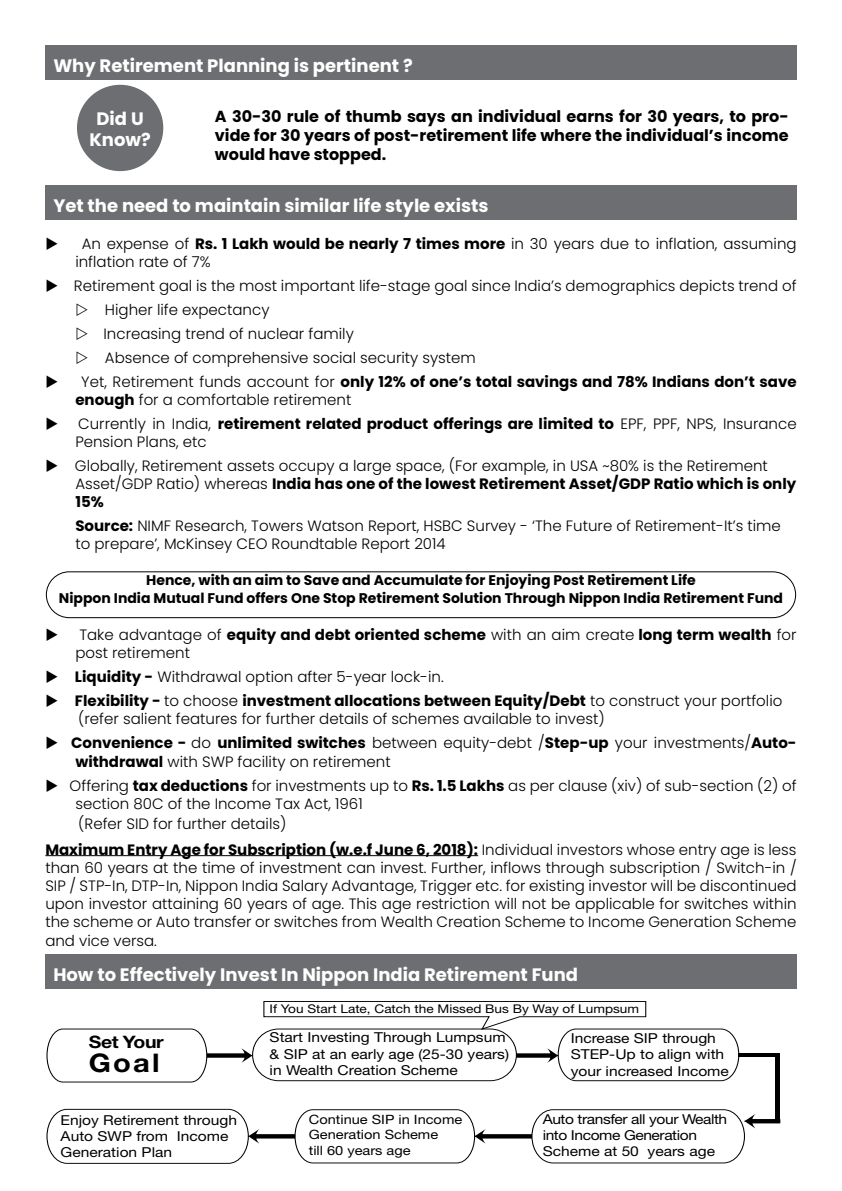
<style>
.page{position:relative;width:842px;height:1191px;background:#fff}
.page>*{position:absolute;margin:0;border:0;box-sizing:border-box;transform-origin:0 0}
.t1{font:700 25.6px "Helvetica Neue";color:#000;scale:1.14 1}
.t2{font:700 18px/21.6px "Poppins";color:#fff;text-align:center}
.t3{font:700 17.2px "Helvetica Neue";letter-spacing:-.025em;color:#000;scale:1.14 1}
.t4{font:700 16px/19.2px "Poppins";color:#000;text-align:justify}
.t5{font:300 15px/18px "Poppins";color:#000}
.t6{font:700 14px/18px "Poppins";color:#000;text-align:center}
.t7{font:13.6px/16.4px "Helvetica Neue";color:#000;scale:1.14 1}
.t8{font:13.6px/15.4px "Helvetica Neue";letter-spacing:-.025em;color:#000;scale:1.14 1}
.t9{font:12.8px/15.4px "Helvetica Neue";color:#000;scale:1.14 1}
.t10{font:12px "Helvetica Neue";color:#000;scale:1.14 1}
.s1{font-weight:700}
</style>
<div class="page">
<hr style="left:45px;top:855px;width:433px;height:1px;background:#000">
<div style="left:45px;top:45px;width:752px;height:35px;background:#6d6e71"></div>
<div style="left:45px;top:185px;width:752px;height:35px;background:#6d6e71"></div>
<div style="left:45px;top:953px;width:752px;height:35px;background:#6d6e71"></div>
<div style="left:46px;top:571px;width:750px;height:47px;border:1px solid #000;border-radius:23px"></div>
<div style="left:77px;top:85px;width:86px;height:86px;background:#6d6e71;border-radius:50%"></div>
<svg style="left:47px;top:1028px;width:205px;height:54px"></svg>
<svg style="left:47px;top:1109px;width:733px;height:54px"></svg>
<div style="left:775px;top:1053px;width:5px;height:67px;background:#000"></div>
<hr style="left:738px;top:1053px;width:42px;height:3px;background:#000">
<svg style="left:263px;top:1001px;width:476px;height:80px"></svg>
<p class="t2" style="left:53px;top:55px;width:361px">Why Retirement Planning is pertinent ?</p>
<p class="t4" style="left:215px;top:107px;width:575px">A 30-30 rule of thumb says an individual earns for 30 years, to pro&shy;vide for 30 years of post-retirement life where the individual’s income would have stopped.</p>
<p class="t2" style="left:53px;top:195px;width:437px">Yet the need to maintain similar life style exists</p>
<p class="t5" style="left:75px;top:235px;width:723px;text-indent:-30px">◆ An expense of <span class="s1">Rs. 1 Lakh would be nearly 7 times more</span> in 30 years due to inflation, assuming inflation rate of 7%</p>
<p class="t5" style="left:104px;top:274px;width:694px;line-height:24px;text-indent:-58px">◆ Retirement goal is the most important life-stage goal since India’s demographics depicts trend of Higher life expectancy<br>Increasing trend of nuclear family<br>Absence of comprehensive social security system</p>
<p class="t5" style="left:75px;top:373px;width:723px;text-indent:-30px">◆ Yet, Retirement funds account for <span class="s1">only 12% of one’s total savings and 78% Indians don’t save enough</span> for a comfortable retirement</p>
<p class="t5" style="left:75px;top:415px;width:723px;text-indent:-30px">◆ Currently in India, <span class="s1">retirement related product offerings are limited to</span> EPF, PPF, NPS, Insurance<br>Pension Plans, etc</p>
<p class="t5" style="left:75px;top:457px;width:722px;text-indent:-30px">◆ Globally, Retirement assets occupy a large space, (For example, in USA ~80% is the Retirement<br>Asset/GDP Ratio) whereas <span class="s1">India has one of the lowest Retirement Asset/GDP Ratio which is only<br>15%</span></p>
<p class="t5" style="left:75px;top:517px;width:707px"><span class="s1">Source:</span> NIMF Research, Towers Watson Report, HSBC Survey - ‘The Future of Retirement-It’s time to prepare’, McKinsey CEO Roundtable Report 2014</p>
<p class="t6" style="left:59px;top:571px;width:726px">Hence, with an aim to Save and Accumulate for Enjoying Post Retirement Life<br>Nippon India Mutual Fund offers One Stop Retirement Solution Through Nippon India Retirement Fund</p>
<p class="t5" style="left:75px;top:626px;width:723px;text-indent:-30px">◆ Take advantage of <span class="s1">equity and debt oriented scheme</span> with an aim create <span class="s1">long term wealth</span> for post retirement</p>
<p class="t5" style="left:45px;top:668px;width:400px">◆ <span class="s1">Liquidity -</span> Withdrawal option after 5-year lock-in.</p>
<p class="t5" style="left:78px;top:692px;width:706px;text-indent:-33px">◆ <span class="s1">Flexibility -</span> to choose <span class="s1">investment allocations between Equity/Debt</span> to construct your portfolio (refer salient features for further details of schemes available to invest)</p>
<p class="t5" style="left:75px;top:734px;width:723px;text-indent:-30px">◆ <span class="s1">Convenience -</span> do <span class="s1">unlimited switches</span> between equity-debt /<span class="s1">Step-up</span> your investments/<span class="s1">Auto&shy;withdrawal</span> with SWP facility on retirement</p>
<p class="t5" style="left:75px;top:776px;width:723px;text-indent:-30px">◆ Offering <span class="s1">tax deductions</span> for investments up to <span class="s1">Rs. 1.5 Lakhs</span> as per clause (xiv) of sub-section (2) of section 80C of the Income Tax Act, 1961</p>
<p class="t5" style="left:45px;top:810px;width:753px;line-height:26px;text-indent:33px">(Refer SID for further details)<br><span class="s1">Maximum Entry Age for Subscription (w.e.f June 6, 2018):</span> Individual investors whose entry age is less</p>
<p class="t5" style="left:45px;top:858px;width:753px;text-align:justify">than 60 years at the time of investment can invest. Further, inflows through subscription / Switch-in / SIP / STP-In, DTP-In, Nippon India Salary Advantage, Trigger etc. for existing investor will be discontinued upon investor attaining 60 years of age. This age restriction will not be applicable for switches within the scheme or Auto transfer or switches from Wealth Creation Scheme to Income Generation Scheme and vice versa.</p>
<p class="t2" style="left:53px;top:963px;width:526px">How to Effectively Invest In Nippon India Retirement Fund</p>
<p class="t2" style="left:89px;top:107px;width:63px">Did U<br>Know?</p>
<p class="t3" style="left:89px;top:1031px;width:67px">Set Your</p>
<h1 class="t1" style="left:89px;top:1046px;width:64px">Goal</h1>
<p class="t7" style="left:61px;top:1111px;width:156px">Enjoy Retirement through<br>Auto SWP from Income<br>Generation Plan</p>
<p class="t10" style="left:270px;top:1001px;width:326px">If You Start Late, Catch the Missed Bus By Way of Lumpsum</p>
<p class="t7" style="left:270px;top:1029px;width:212px">Start Investing Through Lumpsum &amp; SIP at an early age (25-30 years) in Wealth Creation Scheme</p>
<p class="t9" style="left:309px;top:1111px;width:136px">Continue SIP in Income<br>Generation Scheme<br>till 60 years age</p>
<p class="t7" style="left:571px;top:1029px;width:140px">Increase SIP through<br>STEP-Up to align with your increased Income</p>
<p class="t8" style="left:543px;top:1111px;width:163px">Auto transfer all your Wealth into Income Generation</p>
<p class="t7" style="left:543px;top:1143px;width:153px">Scheme at 50 years age</p>
</div>
